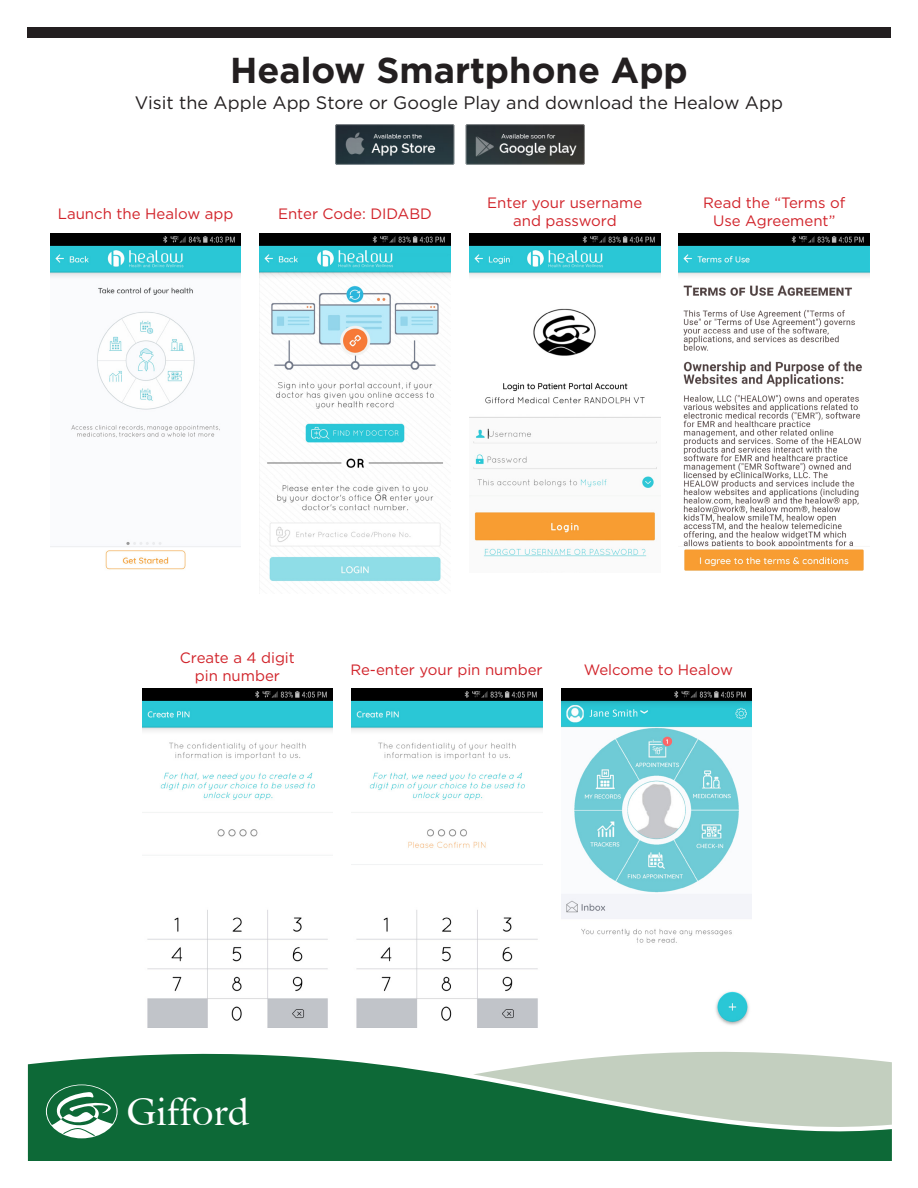
<style>
.page{position:relative;width:918px;height:1188px;background:#fff}
.page>*{position:absolute;margin:0;border:0;box-sizing:border-box;transform-origin:0 0}
.t1{font:37.5px "Galliard IT Cby BT";letter-spacing:.02em;color:#fff}
.t2{font:700 36px "Gotham";color:#231f20}
.t3{font:18px "Gotham";color:#231f20}
.t4{font:15px/18px "Gotham";color:#d1232a;text-align:center}
</style>
<div class="page">
<svg style="left:28px;top:1052px;width:864px;height:109px;background:#4c8d68"></svg>
<svg style="left:46px;top:1085px;width:72px;height:53px"></svg>
<div style="left:27px;top:27px;width:864px;height:11px;background:#231f20"></div>
<img style="left:336px;top:125px;width:248px;height:40px">
<img style="left:679px;top:233px;width:191px;height:338px">
<img style="left:561px;top:689px;width:191px;height:336px">
<img style="left:260px;top:233px;width:191px;height:349px">
<img style="left:469px;top:233px;width:191px;height:324px">
<img style="left:50px;top:233px;width:191px;height:337px">
<img style="left:352px;top:689px;width:190px;height:339px">
<img style="left:142px;top:689px;width:191px;height:339px">
<p class="t2" style="left:230px;top:46px;width:459px">Healow Smartphone App</p>
<p class="t3" style="left:135px;top:92px;width:650px">Visit the Apple App Store or Google Play and download the Healow App</p>
<p class="t4" style="left:58px;top:205px;width:177px">Launch the Healow app</p>
<p class="t4" style="left:278px;top:205px;width:155px">Enter Code: DIDABD</p>
<p class="t4" style="left:487px;top:194px;width:157px">Enter your username and password</p>
<p class="t4" style="left:703px;top:194px;width:144px">Read the “Terms of</p>
<p class="t4" style="left:713px;top:212px;width:124px">Use Agreement”</p>
<p class="t4" style="left:180px;top:648px;width:117px">Create a 4 digit pin number</p>
<p class="t4" style="left:350px;top:660px;width:194px">Re-enter your pin number</p>
<p class="t4" style="left:584px;top:660px;width:151px">Welcome to Healow</p>
<p class="t1" style="left:127px;top:1088px;width:123px">Gifford</p>
</div>
